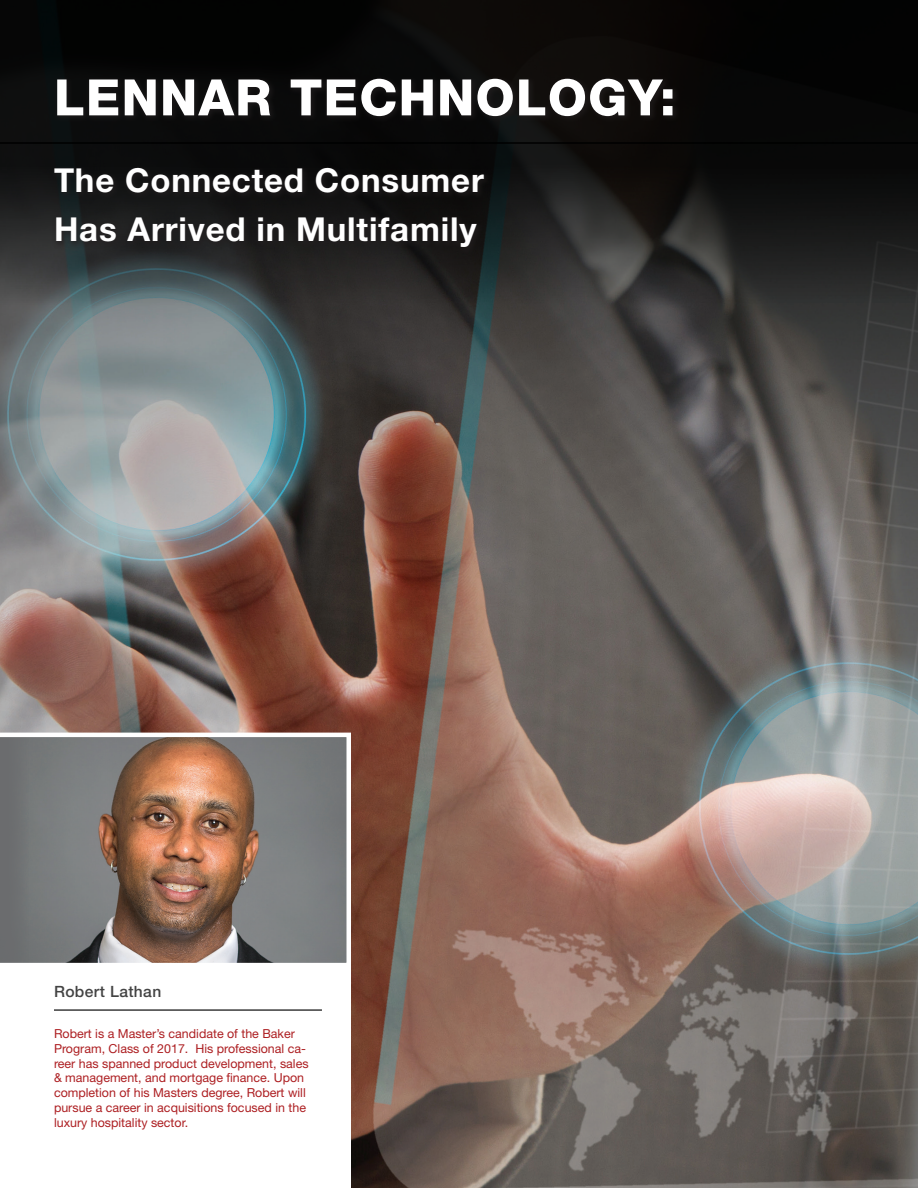
<style>
.page{position:relative;width:918px;height:1188px;background:#fff}
.page>*{position:absolute;margin:0;border:0;box-sizing:border-box;transform-origin:0 0}
.t1{font:800 50.25px "Helvetica Neue LT Std";letter-spacing:.025em;color:#fff}
.t2{font:700 33px/49.5px "Helvetica Neue LT Std";letter-spacing:.025em;color:#fff}
.t3{font:500 15.6px "Helvetica Neue LT Std";letter-spacing:.025em;color:#434343}
.t4{font:12.45px/15px "Helvetica Neue LT Std";color:#ad1f22}
</style>
<div class="page">
<img style="left:0;top:360px;width:918px;height:828px">
<svg style="left:0;top:144px;width:918px;height:216px"></svg>
<div style="left:0;top:0;width:918px;height:144px;background:#060606"></div>
<svg style="left:0;top:967px;width:351px;height:221px"></svg>
<hr style="left:54px;top:1009px;width:268px;height:2px;background:#434343">
<svg style="left:0;top:733px;width:351px;height:234px"></svg>
<div style="left:51px;top:75px;width:630px;height:181px;background:#231f20;opacity:.63"></div>
<h1 class="t1" style="left:54px;top:68px;width:623px">LENNAR TECHNOLOGY:</h1>
<h2 class="t2" style="left:54px;top:155px;width:431px">The Connected Consumer<br>Has Arrived in Multifamily</h2>
<p class="t3" style="left:54px;top:982px;width:109px">Robert Lathan</p>
<p class="t4" style="left:54px;top:1026px;width:256px">Robert is a Master’s candidate of the Baker Program, Class of 2017. His professional ca&shy;reer has spanned product development, sales &amp; management, and mortgage finance. Upon completion of his Masters degree, Robert will pursue a career in acquisitions focused in the luxury hospitality sector.</p>
</div>
